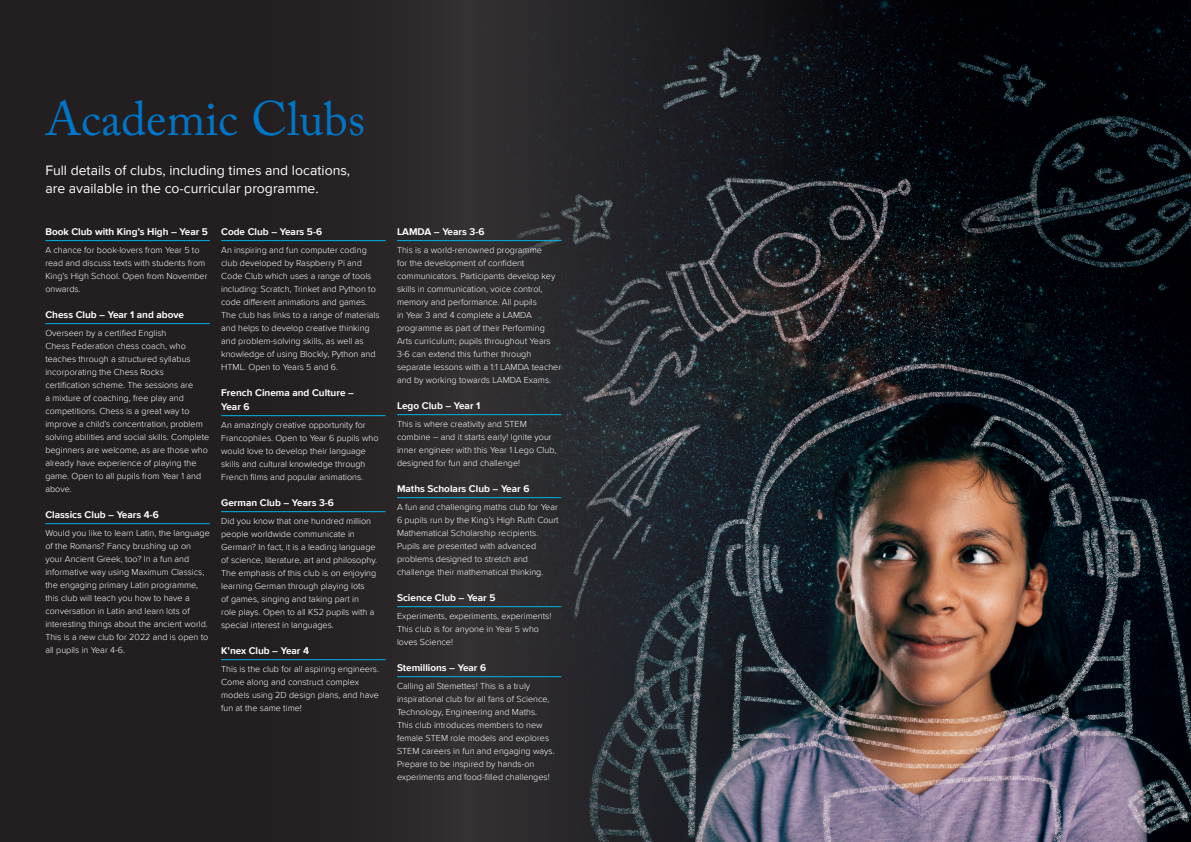
<style>
.page{position:relative;width:1191px;height:842px;background:#fff}
.page>*{position:absolute;margin:0;border:0;box-sizing:border-box;transform-origin:0 0}
.t1{font:48px "Adobe Caslon Pro";color:#0076c8}
.t2{font:14px/18px "Proxima Nova";color:#fff}
.t3{font:700 10px/14px "Proxima Nova";color:#fff}
.t4{font:300 9px/13px "Proxima Nova";color:#fff}
</style>
<div class="page">
<div style="left:0;top:0;width:760px;height:842px;background:#231f20"></div>
<img style="left:463px;top:0;width:728px;height:842px">
<hr style="left:45px;top:240px;width:165px;height:1px;background:#00b4e3">
<hr style="left:45px;top:323px;width:165px;height:1px;background:#00b4e3">
<hr style="left:45px;top:523px;width:165px;height:1px;background:#00b4e3">
<hr style="left:221px;top:240px;width:165px;height:1px;background:#00b4e3">
<hr style="left:221px;top:415px;width:165px;height:1px;background:#00b4e3">
<hr style="left:221px;top:511px;width:165px;height:1px;background:#00b4e3">
<hr style="left:221px;top:659px;width:165px;height:1px;background:#00b4e3">
<hr style="left:397px;top:240px;width:164px;height:1px;background:#00b4e3">
<hr style="left:397px;top:414px;width:164px;height:1px;background:#00b4e3">
<hr style="left:397px;top:497px;width:164px;height:1px;background:#00b4e3">
<hr style="left:397px;top:606px;width:164px;height:1px;background:#00b4e3">
<hr style="left:397px;top:676px;width:164px;height:1px;background:#00b4e3">
<p class="t1" style="left:45px;top:90px;width:321px">Academic Clubs</p>
<p class="t2" style="left:45px;top:161px;width:306px">Full details of clubs, including times and locations, are available in the co-curricular programme.</p>
<p class="t3" style="left:45px;top:224px;width:164px">Book Club with King’s High – Year 5</p>
<p class="t4" style="left:45px;top:243px;width:164px">A chance for book-lovers from Year 5 to read and discuss texts with students from<br>King’s High School. Open from November onwards.</p>
<p class="t3" style="left:45px;top:307px;width:140px">Chess Club – Year 1 and above</p>
<p class="t4" style="left:45px;top:326px;width:165px">Overseen by a certified English<br>Chess Federation chess coach, who teaches through a structured syllabus incorporating the Chess Rocks certification scheme. The sessions are<br>a mixture of coaching, free play and competitions. Chess is a great way to improve a child’s concentration, problem solving abilities and social skills. Complete beginners are welcome, as are those who already have experience of playing the game. Open to all pupils from Year 1 and above.</p>
<p class="t3" style="left:45px;top:507px;width:115px">Classics Club – Years 4-6</p>
<p class="t4" style="left:45px;top:526px;width:166px">Would you like to learn Latin, the language of the Romans? Fancy brushing up on your Ancient Greek, too? In a fun and informative way using Maximum Classics, the engaging primary Latin programme, this club will teach you how to have a conversation in Latin and learn lots of interesting things about the ancient world.<br>This is a new club for 2022 and is open to all pupils in Year 4-6.</p>
<p class="t3" style="left:221px;top:224px;width:102px">Code Club – Years 5-6</p>
<p class="t4" style="left:221px;top:243px;width:160px">An inspiring and fun computer coding club developed by Raspberry Pi and Code Club which uses a range of tools including: Scratch, Trinket and Python to code different animations and games.<br>The club has links to a range of materials and helps to develop creative thinking and problem-solving skills, as well as knowledge of using Blockly, Python and HTML. Open to Years 5 and 6.</p>
<p class="t3" style="left:221px;top:385px;width:134px">French Cinema and Culture –<br>Year 6</p>
<p class="t4" style="left:221px;top:418px;width:159px">An amazingly creative opportunity for Francophiles. Open to Year 6 pupils who would love to develop their language skills and cultural knowledge through French films and popular animations.</p>
<p class="t3" style="left:221px;top:495px;width:114px">German Club – Years 3-6</p>
<p class="t4" style="left:221px;top:514px;width:157px">Did you know that one hundred million people worldwide communicate in German? In fact, it is a leading language of science, literature, art and philosophy.<br>The emphasis of this club is on enjoying learning German through playing lots<br>of games, singing and taking part in<br>role plays. Open to all KS2 pupils with a special interest in languages.</p>
<p class="t3" style="left:221px;top:643px;width:89px">K’nex Club – Year 4</p>
<p class="t4" style="left:221px;top:662px;width:159px">This is the club for all aspiring engineers.<br>Come along and construct complex models using 2D design plans, and have fun at the same time!</p>
<p class="t3" style="left:397px;top:224px;width:89px">LAMDA – Years 3-6</p>
<p class="t4" style="left:397px;top:243px;width:166px">This is a world-renowned programme<br>for the development of confident communicators. Participants develop key skills in communication, voice control, memory and performance. All pupils<br>in Year 3 and 4 complete a LAMDA programme as part of their Performing Arts curriculum; pupils throughout Years 3-6 can extend this further through separate lessons with a 1:1 LAMDA teacher and by working towards LAMDA Exams.</p>
<p class="t3" style="left:397px;top:398px;width:85px">Lego Club – Year 1</p>
<p class="t4" style="left:397px;top:417px;width:161px">This is where creativity and STEM combine – and it starts early! Ignite your inner engineer with this Year 1 Lego Club, designed for fun and challenge!</p>
<p class="t3" style="left:397px;top:481px;width:134px">Maths Scholars Club – Year 6</p>
<p class="t4" style="left:397px;top:500px;width:163px">A fun and challenging maths club for Year 6 pupils run by the King’s High Ruth Court Mathematical Scholarship recipients.<br>Pupils are presented with advanced problems designed to stretch and challenge their mathematical thinking.</p>
<p class="t3" style="left:397px;top:590px;width:100px">Science Club – Year 5</p>
<p class="t4" style="left:397px;top:609px;width:156px">Experiments, experiments, experiments!<br>This club is for anyone in Year 5 who loves Science!</p>
<p class="t3" style="left:397px;top:660px;width:91px">Stemillions – Year 6</p>
<p class="t4" style="left:397px;top:679px;width:159px">Calling all Stemettes! This is a truly inspirational club for all fans of Science, Technology, Engineering and Maths.<br>This club introduces members to new female STEM role models and explores STEM careers in fun and engaging ways.<br>Prepare to be inspired by hands-on experiments and food-filled challenges!</p>
</div>
